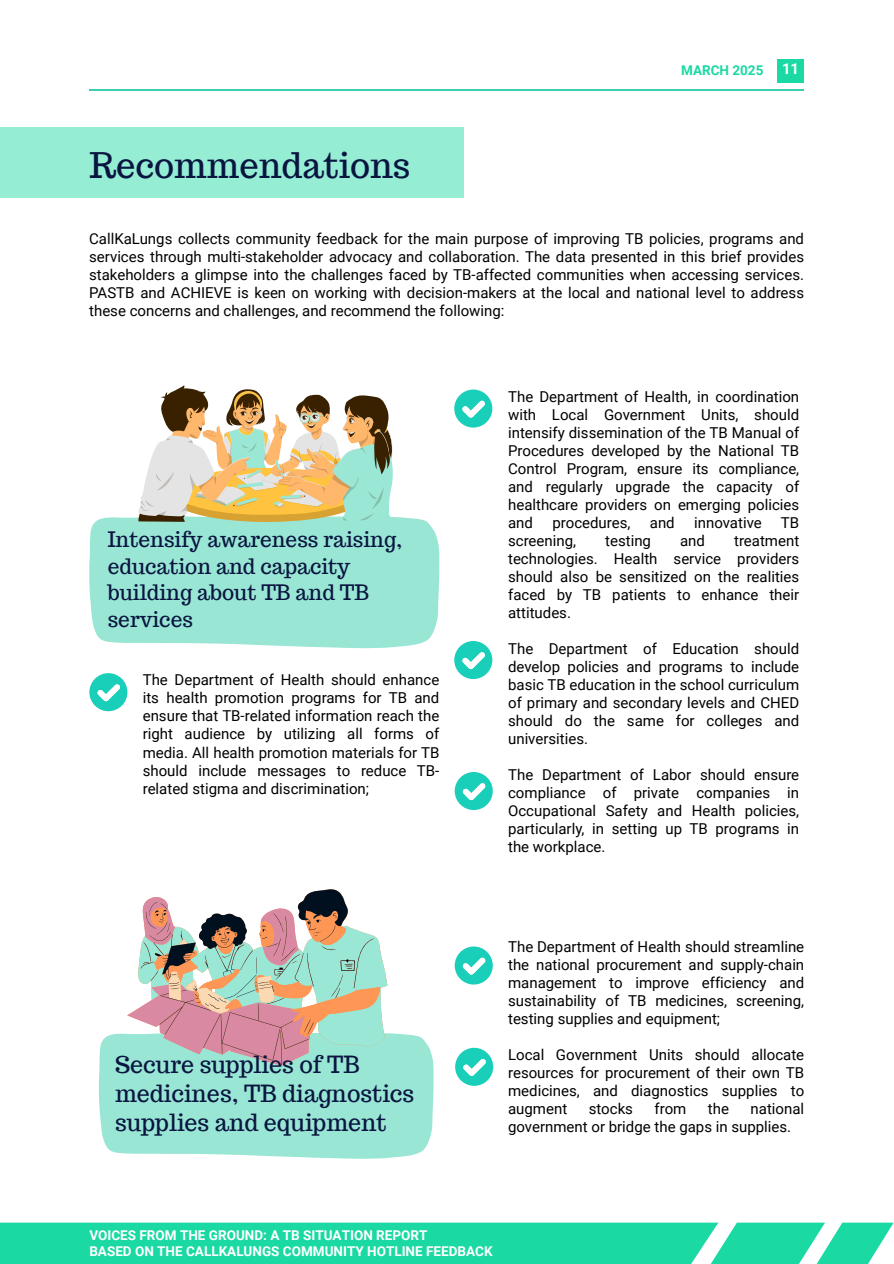
<style>
.page{position:relative;width:894px;height:1264px;background:#fff}
.page>*{position:absolute;margin:0;border:0;box-sizing:border-box;transform-origin:0 0}
.t1{font:34.5px "Trocchi";color:#091540}
.t2{font:23.1px/28.8px "Trocchi";color:#091540}
.t3{font:20.85px/26.4px "Trocchi";color:#091540}
.t4{font:15px/18px "Roboto";color:#000;text-align:justify}
.t5{font:700 15px "Roboto";color:#fefefe}
.t6{font:700 13.5px/15.8px "Roboto";color:#fff}
.t7{font:700 13.5px "Roboto";color:#1ad9a3}
</style>
<div class="page">
<div style="left:777px;top:59px;width:26px;height:23px;background:#1ad9a3"></div>
<hr style="left:89px;top:89px;width:357px;height:2px;background:#3bcfad">
<hr style="left:446px;top:89px;width:357px;height:2px;background:#3bcfad">
<svg style="left:89px;top:673px;width:38px;height:38px"></svg>
<div style="left:0;top:127px;width:463px;height:71px;background:#95edd4"></div>
<div style="left:89px;top:517px;width:350px;height:131px;background:#99e6d4"></div>
<svg style="left:0;top:1222px;width:893px;height:41px;background:#29dba9"></svg>
<svg style="left:454px;top:389px;width:38px;height:38px"></svg>
<svg style="left:454px;top:641px;width:38px;height:38px"></svg>
<svg style="left:454px;top:772px;width:38px;height:38px"></svg>
<svg style="left:454px;top:946px;width:38px;height:38px"></svg>
<svg style="left:455px;top:1047px;width:38px;height:38px"></svg>
<svg style="left:99px;top:889px;width:334px;height:269px"></svg>
<svg style="left:138px;top:385px;width:256px;height:137px"></svg>
<p class="t1" style="left:89px;top:142px;width:322px">Recommendations</p>
<p class="t7" style="left:681px;top:63px;width:84px">MARCH 2025</p>
<h1 class="t5" style="left:781px;top:60px;width:19px">11</h1>
<p class="t4" style="left:89px;top:230px;width:716px">CallKaLungs collects community feedback for the main purpose of improving TB policies, programs and services through multi-stakeholder advocacy and collaboration. The data presented in this brief provides stakeholders a glimpse into the challenges faced by TB-affected communities when accessing services.<br>PASTB and ACHIEVE is keen on working with decision-makers at the local and national level to address these concerns and challenges, and recommend the following:</p>
<h4 class="t3" style="left:108px;top:526px;width:296px">Intensify awareness raising, education and capacity building about TB and TB services</h4>
<p class="t4" style="left:143px;top:671px;width:298px">The Department of Health should enhance its health promotion programs for TB and ensure that TB-related information reach the right audience by utilizing all forms of media. All health promotion materials for TB should include messages to reduce TB&shy;related stigma and discrimination;</p>
<p class="t2" style="left:115px;top:1050px;width:300px">Secure supplies of TB medicines, TB diagnostics supplies and equipment</p>
<p class="t4" style="left:508px;top:388px;width:292px">The Department of Health, in coordination with Local Government Units, should intensify dissemination of the TB Manual of Procedures developed by the National TB Control Program, ensure its compliance, and regularly upgrade the capacity of healthcare providers on emerging policies and</p>
<p class="t4" style="left:552px;top:514px;width:79px">procedures,</p>
<p class="t4" style="left:649px;top:514px;width:26px">and</p>
<p class="t4" style="left:694px;top:514px;width:69px">innovative</p>
<p class="t4" style="left:780px;top:514px;width:20px">TB</p>
<p class="t4" style="left:508px;top:532px;width:69px">screening,</p>
<p class="t4" style="left:605px;top:532px;width:47px">testing</p>
<p class="t4" style="left:680px;top:532px;width:26px">and</p>
<p class="t4" style="left:508px;top:532px;width:292px;text-indent:226px">treatment technologies. Health service providers should also be sensitized on the realities faced by TB patients to enhance their attitudes.</p>
<p class="t4" style="left:508px;top:640px;width:292px">The Department of Education should develop policies and programs to include basic TB education in the school curriculum of primary and secondary levels and CHED should do the same for colleges and universities.</p>
<p class="t4" style="left:508px;top:766px;width:292px">The Department of Labor should ensure compliance of private companies in Occupational Safety and Health policies, particularly, in setting up TB programs in the workplace.</p>
<p class="t4" style="left:508px;top:938px;width:297px">The Department of Health should streamline the national procurement and supply-chain management to improve efficiency and sustainability of TB medicines, screening, testing supplies and equipment;</p>
<h3 class="t4" style="left:508px;top:1046px;width:297px">Local Government Units should allocate resources for procurement of their own TB medicines, and diagnostics supplies to augment</h3>
<h3 class="t4" style="left:588px;top:1100px;width:46px">stocks</h3>
<h3 class="t4" style="left:654px;top:1100px;width:33px">from</h3>
<h3 class="t4" style="left:707px;top:1100px;width:23px">the</h3>
<h3 class="t4" style="left:508px;top:1100px;width:297px;text-indent:242px">national government or bridge the gaps in supplies.</h3>
<p class="t6" style="left:89px;top:1227px;width:404px">VOICES FROM THE GROUND: A TB SITUATION REPORT<br>BASED ON THE CALLKALUNGS COMMUNITY HOTLINE FEEDBACK</p>
</div>
